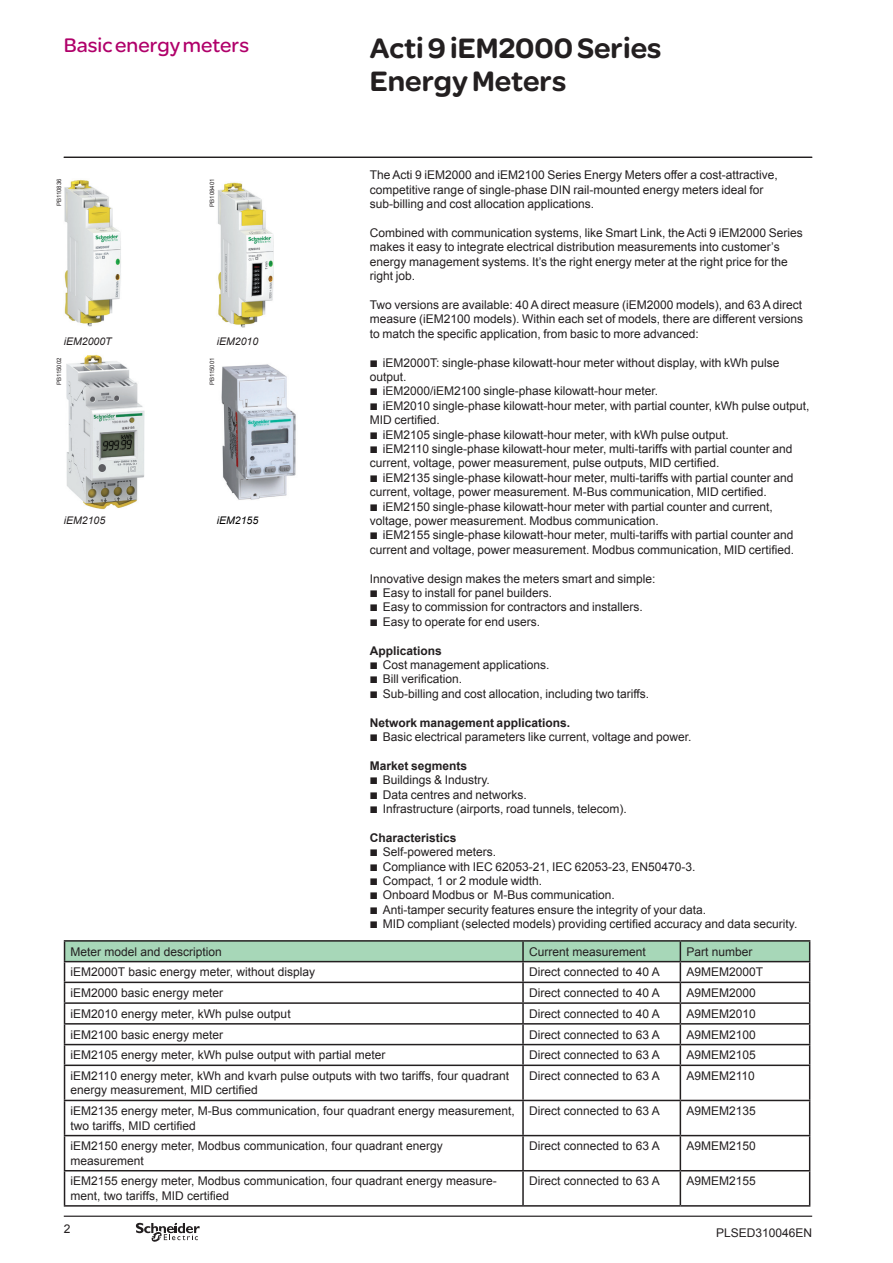
<style>
.page{position:relative;width:893px;height:1263px;background:#fff}
.page>*{position:absolute;margin:0;border:0;box-sizing:border-box;transform-origin:0 0}
.t1{font:900 30px/33px "SE Optimist";color:#231f20}
.t2{font:21px "SE Optimist";color:#b0016a}
.t3{font:12px/14.4px "Arial";color:#231f20}
.t4{font:italic 10.5px "Arial";color:#231f20}
.t5{font:italic 10.5px "Arial";color:#000}
.t6{font:6px "Arial";color:#231f20}
.s1{font-family:"Graph Schneider"}
.s2{font-weight:700}
</style>
<div class="page">
<hr style="left:64px;top:1215px;width:748px;height:2px;background:#231f20">
<svg style="left:136px;top:1223px;width:64px;height:19px"></svg>
<hr style="left:64px;top:157px;width:748px;height:1px;background:#231f20">
<img style="left:64px;top:179px;width:57px;height:148px">
<img style="left:221px;top:364px;width:75px;height:136px">
<img style="left:218px;top:182px;width:55px;height:146px">
<hr style="left:64px;top:940px;width:459px;height:2px;background:#231f20">
<hr style="left:523px;top:940px;width:157px;height:2px;background:#231f20">
<hr style="left:680px;top:940px;width:130px;height:2px;background:#231f20">
<svg style="left:64px;top:941px;width:746px;height:123px"></svg>
<hr style="left:64px;top:1064px;width:459px;height:2px;background:#231f20">
<hr style="left:64px;top:1066px;width:1px;height:34px;background:#231f20">
<hr style="left:523px;top:1064px;width:157px;height:2px;background:#231f20">
<hr style="left:522px;top:1066px;width:2px;height:34px;background:#231f20">
<hr style="left:680px;top:1064px;width:130px;height:2px;background:#231f20">
<hr style="left:680px;top:1066px;width:1px;height:34px;background:#231f20">
<hr style="left:809px;top:1066px;width:1px;height:34px;background:#231f20">
<hr style="left:64px;top:1100px;width:459px;height:1px;background:#231f20">
<hr style="left:64px;top:1101px;width:1px;height:34px;background:#231f20">
<hr style="left:523px;top:1100px;width:157px;height:1px;background:#231f20">
<hr style="left:522px;top:1101px;width:2px;height:34px;background:#231f20">
<hr style="left:680px;top:1100px;width:130px;height:1px;background:#231f20">
<hr style="left:680px;top:1101px;width:1px;height:34px;background:#231f20">
<hr style="left:809px;top:1101px;width:1px;height:34px;background:#231f20">
<hr style="left:64px;top:1135px;width:459px;height:1px;background:#231f20">
<hr style="left:64px;top:1136px;width:1px;height:34px;background:#231f20">
<hr style="left:523px;top:1135px;width:157px;height:1px;background:#231f20">
<hr style="left:522px;top:1136px;width:2px;height:34px;background:#231f20">
<hr style="left:680px;top:1135px;width:130px;height:1px;background:#231f20">
<hr style="left:680px;top:1136px;width:1px;height:34px;background:#231f20">
<hr style="left:809px;top:1136px;width:1px;height:34px;background:#231f20">
<hr style="left:64px;top:1170px;width:459px;height:1px;background:#231f20">
<hr style="left:64px;top:1171px;width:1px;height:34px;background:#231f20">
<hr style="left:523px;top:1170px;width:157px;height:1px;background:#231f20">
<hr style="left:522px;top:1171px;width:2px;height:34px;background:#231f20">
<hr style="left:680px;top:1170px;width:130px;height:1px;background:#231f20">
<hr style="left:680px;top:1171px;width:1px;height:34px;background:#231f20">
<hr style="left:809px;top:1171px;width:1px;height:34px;background:#231f20">
<hr style="left:64px;top:1205px;width:459px;height:1px;background:#231f20">
<hr style="left:523px;top:1205px;width:157px;height:1px;background:#231f20">
<hr style="left:680px;top:1205px;width:130px;height:1px;background:#231f20">
<img style="left:66px;top:354px;width:79px;height:156px">
<h2 class="t2" style="left:64px;top:30px;width:187px">Basic energy meters</h2>
<p class="t6" style="left:55px;top:206px;width:29px;rotate:-90deg">PB110836</p>
<p class="t6" style="left:208px;top:207px;width:30px;rotate:-90deg">PB108401</p>
<p class="t4" style="left:64px;top:335px;width:49px">iEM2000T</p>
<p class="t4" style="left:217px;top:335px;width:43px">iEM2010</p>
<p class="t6" style="left:55px;top:385px;width:29px;rotate:-90deg">PB115002</p>
<p class="t6" style="left:208px;top:385px;width:29px;rotate:-90deg">PB115001</p>
<p class="t4" style="left:64px;top:514px;width:43px">iEM2105</p>
<p class="t5" style="left:217px;top:514px;width:43px">iEM2155</p>
<h1 class="t1" style="left:370px;top:30px;width:293px">Acti 9 iEM2000 Series<br>Energy Meters</h1>
<p class="t3" style="left:370px;top:168px;width:409px">The Acti 9 iEM2000 and iEM2100 Series Energy Meters offer a cost-attractive, competitive range of single-phase DIN rail-mounted energy meters ideal for sub-billing and cost allocation applications.</p>
<p class="t3" style="left:370px;top:226px;width:434px">Combined with communication systems, like Smart Link, the Acti 9 iEM2000 Series makes it easy to integrate electrical distribution measurements into customer’s energy management systems. It’s the right energy meter at the right price for the right job.</p>
<p class="t3" style="left:370px;top:298px;width:435px;text-align:justify">Two versions are available: 40 A direct measure (iEM2000 models), and 63 A direct measure (iEM2100 models). Within each set of models, there are different versions to match the specific application, from basic to more advanced:</p>
<p class="t3" style="left:370px;top:355px;width:441px"><span class="s1">b</span> iEM2000T: single-phase kilowatt-hour meter without display, with kWh pulse output.<br><span class="s1">b</span> iEM2000/iEM2100 single-phase kilowatt-hour meter.<br><span class="s1">b</span> iEM2010 single-phase kilowatt-hour meter, with partial counter, kWh pulse output, MID certified.<br><span class="s1">b</span> iEM2105 single-phase kilowatt-hour meter, with kWh pulse output.<br><span class="s1">b</span> iEM2110 single-phase kilowatt-hour meter, multi-tariffs with partial counter and current, voltage, power measurement, pulse outputs, MID certified.<br><span class="s1">b</span> iEM2135 single-phase kilowatt-hour meter, multi-tariffs with partial counter and current, voltage, power measurement. M-Bus communication, MID certified.<br><span class="s1">b</span> iEM2150 single-phase kilowatt-hour meter with partial counter and current, voltage, power measurement. Modbus communication.<br><span class="s1">b</span> iEM2155 single-phase kilowatt-hour meter, multi-tariffs with partial counter and current and voltage, power measurement. Modbus communication, MID certified.</p>
<p class="t3" style="left:370px;top:571px;width:287px">Innovative design makes the meters smart and simple: <span class="s1">b</span> Easy to install for panel builders.<br><span class="s1">b</span> Easy to commission for contractors and installers.<br><span class="s1">b</span> Easy to operate for end users.</p>
<p class="t3" style="left:370px;top:643px;width:281px"><span class="s2">Applications<br></span><span class="s1">b</span> Cost management applications.<br><span class="s1">b</span> Bill verification.<br><span class="s1">b</span> Sub-billing and cost allocation, including two tariffs.</p>
<p class="t3" style="left:370px;top:715px;width:323px"><span class="s2">Network management applications.<br></span><span class="s1">b</span> Basic electrical parameters like current, voltage and power.</p>
<p class="t3" style="left:370px;top:758px;width:258px"><span class="s2">Market segments<br></span><span class="s1">b</span> Buildings &amp; Industry.<br><span class="s1">b</span> Data centres and networks.<br><span class="s1">b</span> Infrastructure (airports, road tunnels, telecom).</p>
<p class="t3" style="left:370px;top:830px;width:429px"><span class="s2">Characteristics<br></span><span class="s1">b</span> Self-powered meters.<br><span class="s1">b</span> Compliance with IEC 62053-21, IEC 62053-23, EN50470-3.<br><span class="s1">b</span> Compact, 1 or 2 module width.<br><span class="s1">b</span> Onboard Modbus or M-Bus communication.<br><span class="s1">b</span> Anti-tamper security features ensure the integrity of your data.<br><span class="s1">b</span> MID compliant (selected models) providing certified accuracy and data security.</p>
<p class="t3" style="left:71px;top:944px;width:153px">Meter model and description</p>
<p class="t3" style="left:529px;top:944px;width:118px">Current measurement</p>
<p class="t3" style="left:686px;top:944px;width:68px">Part number</p>
<p class="t3" style="left:71px;top:965px;width:246px">iEM2000T basic energy meter, without display</p>
<p class="t3" style="left:529px;top:965px;width:132px">Direct connected to 40 A</p>
<p class="t3" style="left:686px;top:965px;width:78px">A9MEM2000T</p>
<p class="t3" style="left:71px;top:986px;width:154px">iEM2000 basic energy meter</p>
<p class="t3" style="left:529px;top:986px;width:132px">Direct connected to 40 A</p>
<p class="t3" style="left:686px;top:986px;width:71px">A9MEM2000</p>
<p class="t3" style="left:71px;top:1006px;width:222px">iEM2010 energy meter, kWh pulse output</p>
<p class="t3" style="left:529px;top:1006px;width:132px">Direct connected to 40 A</p>
<p class="t3" style="left:686px;top:1006px;width:71px">A9MEM2010</p>
<p class="t3" style="left:71px;top:1027px;width:154px">iEM2100 basic energy meter</p>
<p class="t3" style="left:529px;top:1027px;width:132px">Direct connected to 63 A</p>
<p class="t3" style="left:686px;top:1027px;width:71px">A9MEM2100</p>
<p class="t3" style="left:71px;top:1048px;width:316px">iEM2105 energy meter, kWh pulse output with partial meter</p>
<p class="t3" style="left:529px;top:1048px;width:132px">Direct connected to 63 A</p>
<p class="t3" style="left:686px;top:1048px;width:71px">A9MEM2105</p>
<p class="t3" style="left:71px;top:1069px;width:440px">iEM2110 energy meter, kWh and kvarh pulse outputs with two tariffs, four quadrant energy measurement, MID certified</p>
<p class="t3" style="left:529px;top:1069px;width:132px">Direct connected to 63 A</p>
<p class="t3" style="left:686px;top:1069px;width:70px">A9MEM2110</p>
<p class="t3" style="left:71px;top:1104px;width:446px">iEM2135 energy meter, M-Bus communication, four quadrant energy measurement, two tariffs, MID certified</p>
<p class="t3" style="left:529px;top:1104px;width:132px">Direct connected to 63 A</p>
<p class="t3" style="left:686px;top:1104px;width:71px">A9MEM2135</p>
<p class="t3" style="left:71px;top:1139px;width:374px">iEM2150 energy meter, Modbus communication, four quadrant energy measurement</p>
<p class="t3" style="left:529px;top:1139px;width:132px">Direct connected to 63 A</p>
<p class="t3" style="left:686px;top:1139px;width:71px">A9MEM2150</p>
<p class="t3" style="left:71px;top:1174px;width:428px">iEM2155 energy meter, Modbus communication, four quadrant energy measure&shy;ment, two tariffs, MID certified</p>
<p class="t3" style="left:529px;top:1174px;width:132px">Direct connected to 63 A</p>
<p class="t3" style="left:686px;top:1174px;width:71px">A9MEM2155</p>
<p class="t3" style="left:64px;top:1222px;width:8px">2</p>
<p class="t3" style="left:716px;top:1226px;width:98px">PLSED310046EN</p>
</div>
